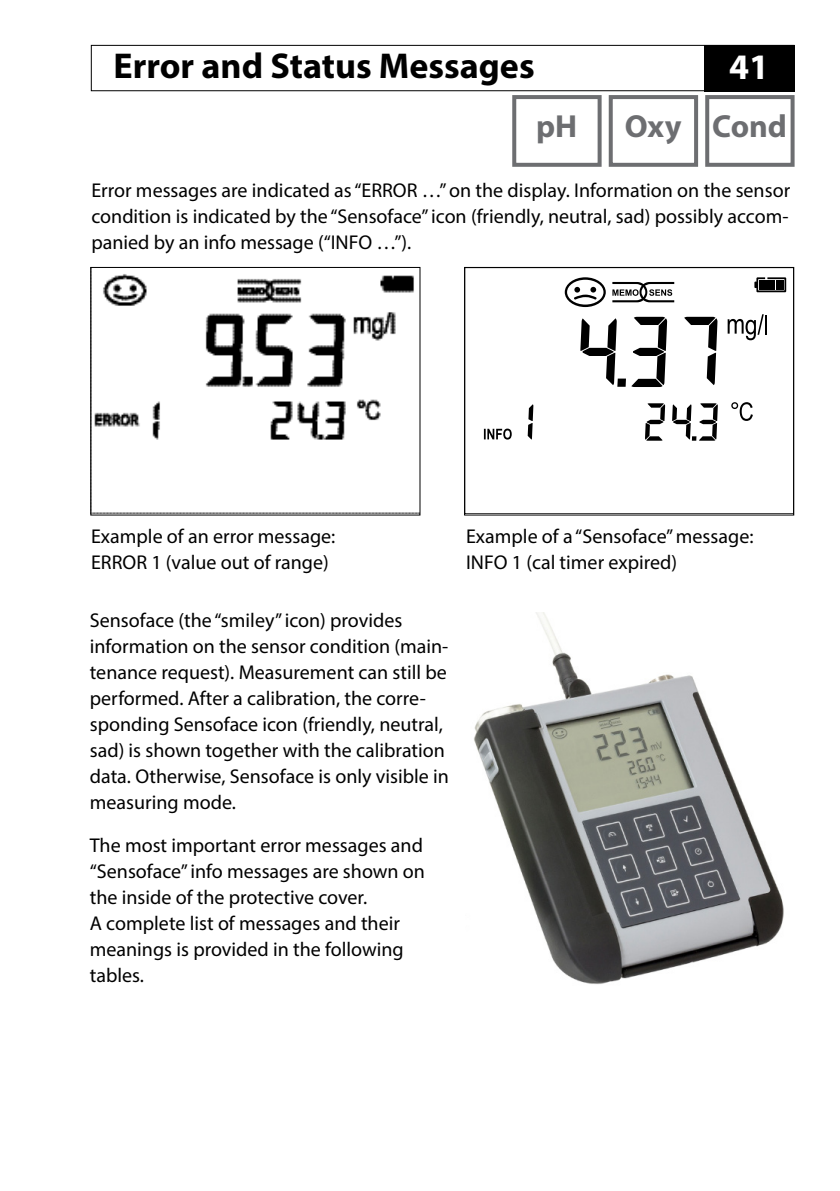
<style>
.page{position:relative;width:840px;height:1191px;background:#fff}
.page>*{position:absolute;margin:0;border:0;box-sizing:border-box;transform-origin:0 0}
.t1{font:700 36px "Myriad Pro";color:#000}
.t2{font:700 36px "Myriad Pro";color:#fff}
.t3{font:700 32px "Myriad Pro";color:#6d6e71}
.t4{font:20px/26px "Myriad Pro";color:#000}
</style>
<div class="page">
<svg style="left:731px;top:402px;width:21px;height:19px"></svg>
<svg style="left:672px;top:403px;width:45px;height:38px"></svg>
<svg style="left:645px;top:403px;width:19px;height:38px"></svg>
<svg style="left:612px;top:282px;width:62px;height:20px"></svg>
<svg style="left:754px;top:277px;width:31px;height:15px"></svg>
<hr style="left:764px;top:314px;width:2px;height:20px;background:#000">
<svg style="left:727px;top:314px;width:36px;height:26px"></svg>
<svg style="left:684px;top:317px;width:33px;height:68px"></svg>
<svg style="left:631px;top:317px;width:35px;height:70px"></svg>
<svg style="left:580px;top:318px;width:36px;height:67px"></svg>
<div style="left:617px;top:378px;width:8px;height:9px;background:#000"></div>
<svg style="left:483px;top:428px;width:28px;height:11px"></svg>
<svg style="left:527px;top:404px;width:6px;height:35px"></svg>
<svg style="left:564px;top:277px;width:41px;height:30px"></svg>
<div style="left:464px;top:267px;width:329px;height:248px;border:1px solid #000"></div>
<img style="left:92px;top:274px;width:326px;height:239px">
<div style="left:90px;top:267px;width:330px;height:248px;border:1px solid #000"></div>
<div style="left:91px;top:45px;width:703px;height:46px;border:1px solid #000"></div>
<div style="left:703px;top:45px;width:91px;height:46px;background:#000"></div>
<div style="left:512px;top:95px;width:89px;height:72px;border:4px solid #6d6e71"></div>
<div style="left:608px;top:95px;width:89px;height:72px;border:4px solid #6d6e71"></div>
<div style="left:704px;top:95px;width:90px;height:72px;border:4px solid #6d6e71"></div>
<img style="left:474px;top:612px;width:310px;height:372px">
<h1 class="t1" style="left:113px;top:42px;width:422px">Error and Status Messages</h1>
<h1 class="t2" style="left:728px;top:44px;width:41px">41</h1>
<h2 class="t3" style="left:535px;top:106px;width:43px">pH</h2>
<h2 class="t3" style="left:624px;top:106px;width:163px">Oxy Cond</h2>
<p class="t4" style="left:91px;top:177px;width:700px;text-align:justify">Error messages are indicated as “ERROR …” on the display. Information on the sensor condition is indicated by the “Sensoface” icon (friendly, neutral, sad) possibly accom&shy;panied by an info message (“INFO …”).</p>
<p class="t4" style="left:91px;top:523px;width:246px">Example of an error message:<br>ERROR 1 (value out of range)</p>
<p class="t4" style="left:90px;top:607px;width:360px">Sensoface (the “smiley” icon) provides information on the sensor condition (main&shy;tenance request). Measurement can still be performed. After a calibration, the corre&shy;sponding Sensoface icon (friendly, neutral, sad) is shown together with the calibration data. Otherwise, Sensoface is only visible in measuring mode.</p>
<p class="t4" style="left:90px;top:832px;width:336px">The most important error messages and “Sensoface” info messages are shown on the inside of the protective cover.<br>A complete list of messages and their meanings is provided in the following tables.</p>
<p class="t4" style="left:466px;top:523px;width:289px">Example of a “Sensoface” message:<br>INFO 1 (cal timer expired)</p>
</div>
